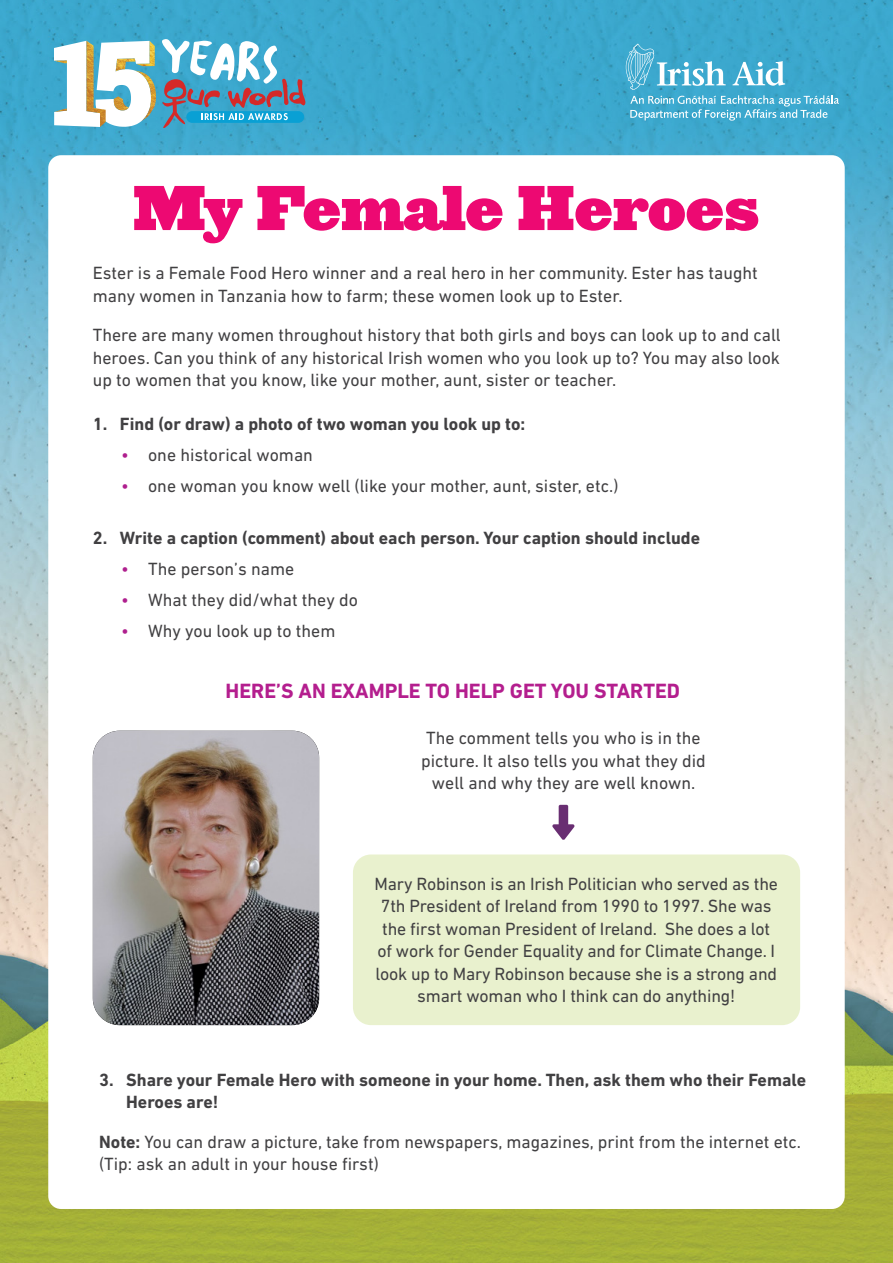
<style>
.page{position:relative;width:893px;height:1263px;background:#fff}
.page>*{position:absolute;margin:0;border:0;box-sizing:border-box;transform-origin:0 0}
.t1{font:58.5px "Ziggurat HTF Black";color:#ed0972}
.t2{font:700 21px "DIN Next LT Pro";color:#b41e8e}
.t3{font:18px/22.5px "DIN Next LT Pro";color:#414042}
.t4{font:700 18px/22.5px "DIN Next LT Pro";color:#414042}
.s1{color:#af1f8e}
.s2{font-weight:700}
</style>
<div class="page">
<img style="left:0;top:0;width:893px;height:1263px">
<div style="left:48px;top:155px;width:797px;height:1054px;background:#fff;border-radius:13px"></div>
<svg style="left:162px;top:39px;width:144px;height:89px;background:#6ba8c4"></svg>
<img style="left:54px;top:41px;width:102px;height:86px">
<svg style="left:626px;top:44px;width:213px;height:77px;background:#57b3d4"></svg>
<div style="left:353px;top:854px;width:447px;height:171px;background:#e9f1ce;border-radius:18px"></div>
<img style="left:93px;top:731px;width:226px;height:294px">
<svg style="left:552px;top:805px;width:23px;height:35px"></svg>
<h1 class="t1" style="left:133px;top:170px;width:628px">My Female Heroes</h1>
<p class="t3" style="left:93px;top:262px;width:666px">Ester is a Female Food Hero winner and a real hero in her community. Ester has taught many women in Tanzania how to farm; these women look up to Ester.</p>
<p class="t3" style="left:93px;top:324px;width:689px;text-align:justify">There are many women throughout history that both girls and boys can look up to and call heroes. Can you think of any historical Irish women who you look up to? You may also look up to women that you know, like your mother, aunt, sister or teacher.</p>
<p class="t4" style="left:93px;top:413px;width:434px">1. Find (or draw) a photo of two woman you look up to:</p>
<p class="t3" style="left:121px;top:443px;width:193px"><span class="s1">•</span> one historical woman</p>
<p class="t3" style="left:121px;top:474px;width:499px"><span class="s1">•</span> one woman you know well (like your mother, aunt, sister, etc.)</p>
<p class="t4" style="left:93px;top:527px;width:609px">2. Write a caption (comment) about each person. Your caption should include</p>
<p class="t3" style="left:121px;top:558px;width:175px"><span class="s1">•</span> The person’s name</p>
<p class="t3" style="left:121px;top:589px;width:238px"><span class="s1">•</span> What they did/what they do</p>
<p class="t3" style="left:121px;top:620px;width:216px"><span class="s1">•</span> Why you look up to them</p>
<p class="t2" style="left:226px;top:678px;width:456px">HERE’S AN EXAMPLE TO HELP GET YOU STARTED</p>
<p class="t3" style="left:421px;top:727px;width:286px;text-align:center">The comment tells you who is in the picture. It also tells you what they did well and why they are well known.</p>
<p class="t3" style="left:375px;top:872px;width:405px;text-align:center">Mary Robinson is an Irish Politician who served as the 7th President of Ireland from 1990 to 1997. She was the first woman President of Ireland. She does a lot of work for Gender Equality and for Climate Change. I look up to Mary Robinson because she is a strong and smart woman who I think can do anything!</p>
<p class="t4" style="left:126px;top:1068px;width:682px;text-indent:-27px">3. Share your Female Hero with someone in your home. Then, ask them who their Female<br>Heroes are!</p>
<p class="t3" style="left:99px;top:1130px;width:703px"><span class="s2">Note:</span> You can draw a picture, take from newspapers, magazines, print from the internet etc. (Tip: ask an adult in your house first)</p>
</div>
